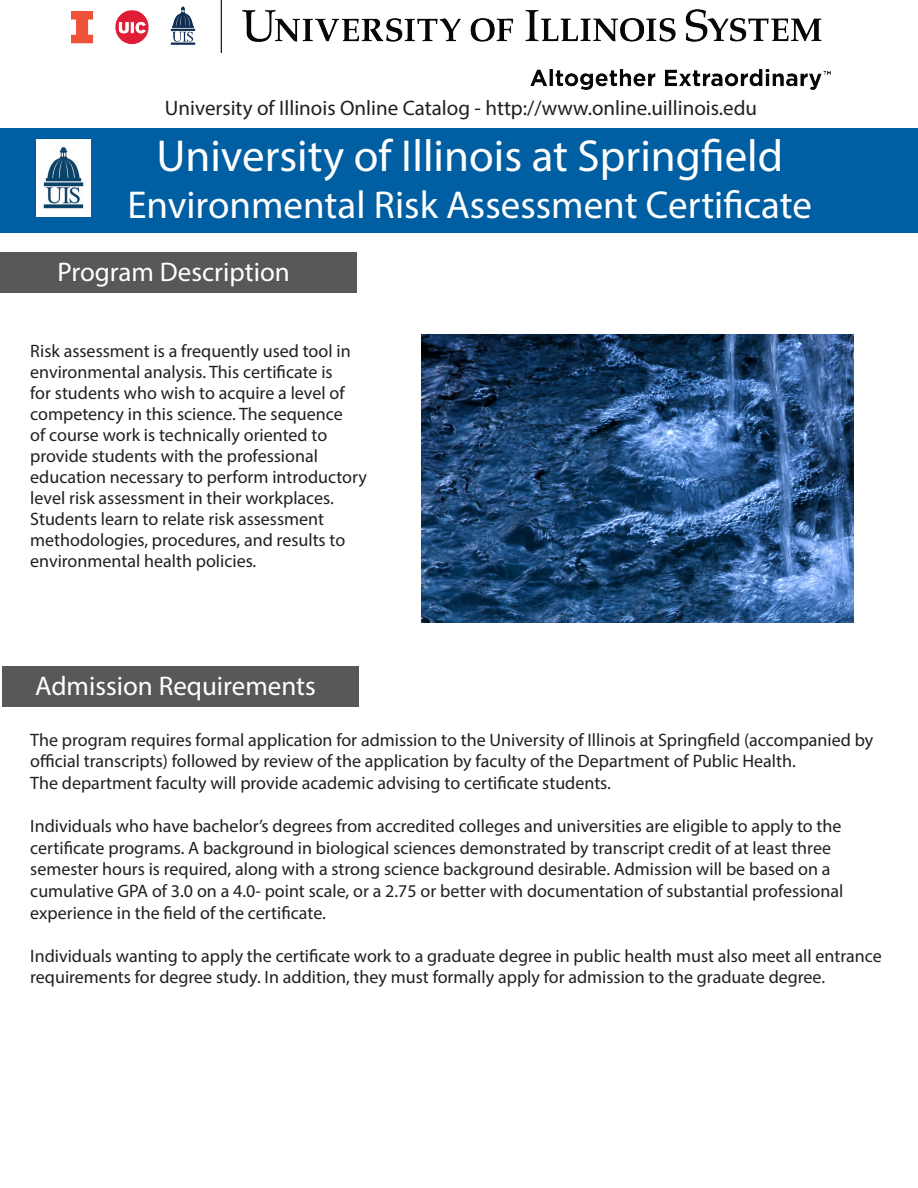
<style>
.page{position:relative;width:918px;height:1188px;background:#fff}
.page>*{position:absolute;margin:0;border:0;box-sizing:border-box;transform-origin:0 0}
.t1{font:45px "Myriad Pro";color:#fff}
.t2{font:39px "Myriad Pro";color:#fff}
.t3{font:27px "Myriad Pro";color:#fff}
.t4{font:21px "Myriad Pro";color:#231f20}
.t5{font:18px/21px "Myriad Pro";color:#231f20}
</style>
<div class="page">
<div style="left:0;top:128px;width:918px;height:105px;background:#005ea2"></div>
<img style="left:36px;top:140px;width:55px;height:77px">
<div style="left:0;top:252px;width:356px;height:41px;background:#57585a"></div>
<div style="left:2px;top:666px;width:356px;height:41px;background:#57585a"></div>
<img style="left:71px;top:0;width:759px;height:89px">
<img style="left:421px;top:335px;width:432px;height:288px">
<p class="t4" style="left:165px;top:95px;width:594px">University of Illinois Online Catalog - http://www.online.uillinois.edu</p>
<p class="t1" style="left:156px;top:129px;width:628px">University of Illinois at Springfield</p>
<p class="t2" style="left:127px;top:181px;width:686px">Environmental Risk Assessment Certificate</p>
<p class="t3" style="left:58px;top:255px;width:234px">Program Description</p>
<p class="t5" style="left:30px;top:340px;width:338px">Risk assessment is a frequently used tool in environmental analysis. This certificate is<br>for students who wish to acquire a level of competency in this science. The sequence<br>of course work is technically oriented to provide students with the professional education necessary to perform introductory level risk assessment in their workplaces.<br>Students learn to relate risk assessment methodologies, procedures, and results to environmental health policies.</p>
<p class="t3" style="left:35px;top:670px;width:282px">Admission Requirements</p>
<p class="t5" style="left:30px;top:729px;width:845px">The program requires formal application for admission to the University of Illinois at Springfield (accompanied by</p>
<p class="t5" style="left:30px;top:750px;width:767px;line-height:21.6px">official transcripts) followed by review of the application by faculty of the Department of Public Health.<br>The department faculty will provide academic advising to certificate students.</p>
<p class="t5" style="left:30px;top:815px;width:813px">Individuals who have bachelor’s degrees from accredited colleges and universities are eligible to apply to the</p>
<p class="t5" style="left:30px;top:837px;width:802px">certificate programs. A background in biological sciences demonstrated by transcript credit of at least three</p>
<p class="t5" style="left:30px;top:859px;width:802px">semester hours is required, along with a strong science background desirable. Admission will be based on a</p>
<p class="t5" style="left:30px;top:880px;width:815px">cumulative GPA of 3.0 on a 4.0- point scale, or a 2.75 or better with documentation of substantial professional</p>
<p class="t5" style="left:30px;top:902px;width:297px">experience in the field of the certificate.</p>
<p class="t5" style="left:30px;top:945px;width:853px">Individuals wanting to apply the certificate work to a graduate degree in public health must also meet all entrance</p>
<p class="t5" style="left:30px;top:967px;width:796px">requirements for degree study. In addition, they must formally apply for admission to the graduate degree.</p>
</div>
